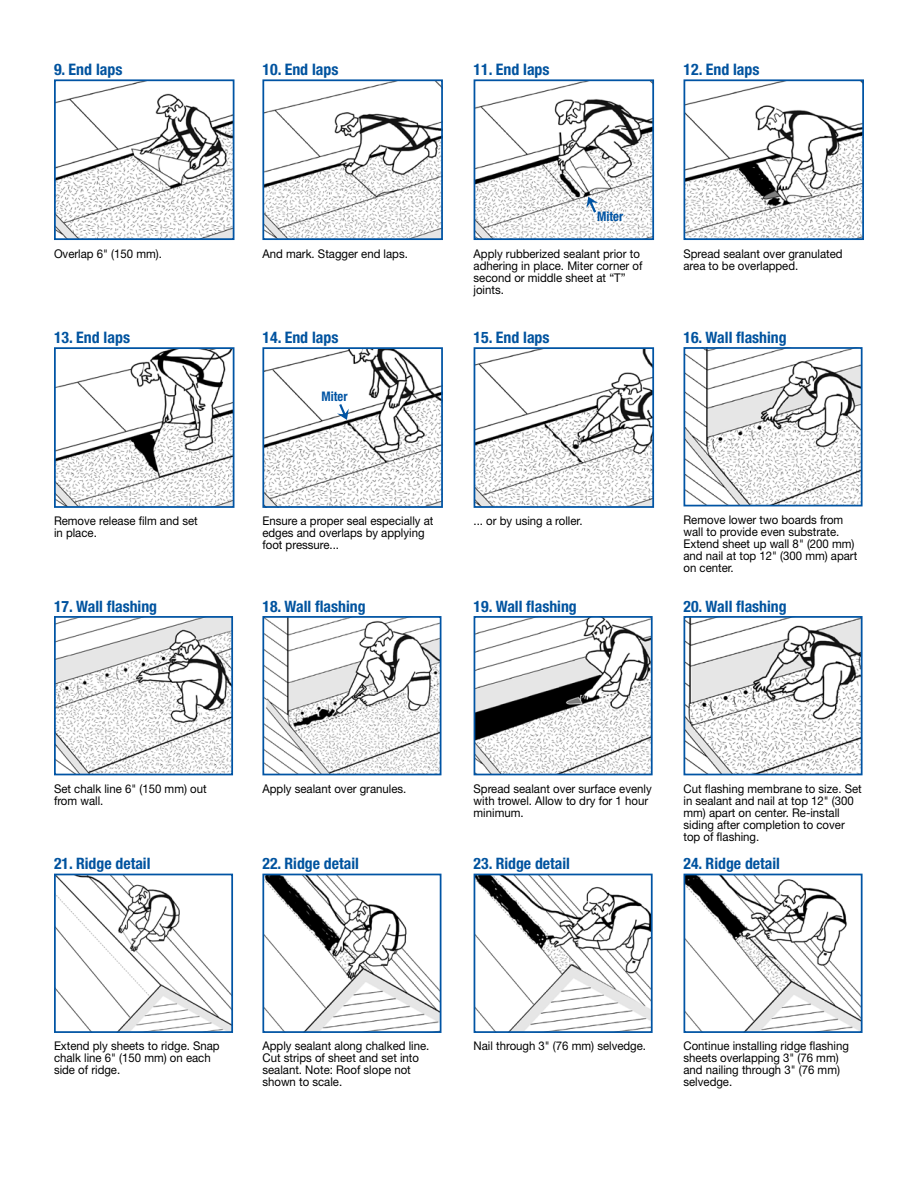
<style>
.page{position:relative;width:918px;height:1188px;background:#fff}
.page>*{position:absolute;margin:0;border:0;box-sizing:border-box;transform-origin:0 0}
.t1{font:700 condensed 15.9px "Helvetica Neue";color:#00539f}
.t2{font:700 condensed 15.75px "Helvetica Neue";color:#00539f}
.t3{font:700 condensed 13.2px "Helvetica Neue";color:#0054a4;scale:.95 1}
.t4{font:12px/12px "Helvetica Neue";color:#000;scale:.95 1}
</style>
<div class="page">
<img style="left:477px;top:350px;width:174px;height:155px">
<div style="left:474px;top:347px;width:180px;height:161px;border:2px solid #0054a4"></div>
<img style="left:57px;top:350px;width:174px;height:155px">
<div style="left:54px;top:347px;width:180px;height:161px;border:2px solid #0054a4"></div>
<img style="left:265px;top:350px;width:175px;height:155px">
<div style="left:262px;top:347px;width:181px;height:161px;border:2px solid #0054a4"></div>
<svg style="left:337px;top:404px;width:12px;height:16px"></svg>
<img style="left:57px;top:82px;width:174px;height:155px">
<div style="left:54px;top:79px;width:180px;height:161px;border:2px solid #0054a4"></div>
<img style="left:265px;top:82px;width:175px;height:155px">
<div style="left:262px;top:79px;width:181px;height:161px;border:2px solid #0054a4"></div>
<img style="left:687px;top:82px;width:174px;height:155px">
<div style="left:684px;top:79px;width:180px;height:161px;border:2px solid #0054a4"></div>
<img style="left:477px;top:82px;width:174px;height:155px">
<div style="left:474px;top:79px;width:180px;height:161px;border:2px solid #0054a4"></div>
<img style="left:687px;top:350px;width:173px;height:153px">
<div style="left:684px;top:347px;width:179px;height:159px;border:2px solid #0054a4"></div>
<img style="left:57px;top:619px;width:173px;height:153px">
<div style="left:54px;top:616px;width:179px;height:159px;border:2px solid #0054a4"></div>
<img style="left:265px;top:619px;width:173px;height:153px">
<div style="left:262px;top:616px;width:179px;height:159px;border:2px solid #0054a4"></div>
<img style="left:477px;top:619px;width:173px;height:153px">
<div style="left:474px;top:616px;width:179px;height:159px;border:2px solid #0054a4"></div>
<img style="left:687px;top:619px;width:173px;height:153px">
<div style="left:684px;top:616px;width:179px;height:159px;border:2px solid #0054a4"></div>
<img style="left:265px;top:877px;width:173px;height:153px">
<div style="left:262px;top:874px;width:179px;height:159px;border:2px solid #0054a4"></div>
<img style="left:477px;top:877px;width:173px;height:153px">
<div style="left:474px;top:874px;width:179px;height:159px;border:2px solid #0054a4"></div>
<img style="left:687px;top:877px;width:173px;height:153px">
<div style="left:684px;top:874px;width:179px;height:159px;border:2px solid #0054a4"></div>
<img style="left:57px;top:877px;width:173px;height:153px">
<div style="left:54px;top:874px;width:179px;height:159px;border:2px solid #0054a4"></div>
<svg style="left:586px;top:197px;width:12px;height:16px"></svg>
<h1 class="t1" style="left:54px;top:60px;width:70px">9. End laps</h1>
<h1 class="t1" style="left:262px;top:60px;width:78px">10. End laps</h1>
<h1 class="t1" style="left:474px;top:60px;width:78px">11. End laps</h1>
<h1 class="t1" style="left:684px;top:60px;width:78px">12. End laps</h1>
<p class="t3" style="left:597px;top:208px;width:29px">Miter</p>
<p class="t4" style="left:54px;top:247px;width:115px">Overlap 6" (150 mm).</p>
<p class="t4" style="left:262px;top:247px;width:155px">And mark. Stagger end laps.</p>
<p class="t4" style="left:474px;top:247px;width:179px">Apply rubberized sealant prior to adhering in place. Miter corner of second or middle sheet at “T” joints.</p>
<p class="t4" style="left:684px;top:247px;width:169px">Spread sealant over granulated area to be overlapped.</p>
<h1 class="t1" style="left:54px;top:328px;width:78px">13. End laps</h1>
<h1 class="t1" style="left:262px;top:328px;width:78px">14. End laps</h1>
<h1 class="t1" style="left:474px;top:328px;width:78px">15. End laps</h1>
<h2 class="t2" style="left:684px;top:328px;width:105px">16. Wall flashing</h2>
<p class="t3" style="left:322px;top:388px;width:29px">Miter</p>
<p class="t4" style="left:54px;top:515px;width:153px">Remove release film and set in place.</p>
<p class="t4" style="left:262px;top:515px;width:182px">Ensure a proper seal especially at edges and overlaps by applying foot pressure...</p>
<p class="t4" style="left:474px;top:515px;width:116px">... or by using a roller.</p>
<p class="t4" style="left:684px;top:513px;width:184px">Remove lower two boards from wall to provide even substrate.<br>Extend sheet up wall 8" (200 mm) and nail at top 12" (300 mm) apart on center.</p>
<h2 class="t2" style="left:54px;top:596px;width:105px">17. Wall flashing</h2>
<h2 class="t2" style="left:262px;top:596px;width:105px">18. Wall flashing</h2>
<h2 class="t2" style="left:474px;top:596px;width:105px">19. Wall flashing</h2>
<h2 class="t2" style="left:684px;top:596px;width:105px">20. Wall flashing</h2>
<p class="t4" style="left:54px;top:782px;width:162px">Set chalk line 6" (150 mm) out from wall.</p>
<h2 class="t2" style="left:54px;top:854px;width:98px">21. Ridge detail</h2>
<p class="t4" style="left:262px;top:782px;width:153px">Apply sealant over granules.</p>
<h2 class="t2" style="left:262px;top:854px;width:98px">22. Ridge detail</h2>
<p class="t4" style="left:474px;top:782px;width:189px">Spread sealant over surface evenly with trowel. Allow to dry for 1 hour minimum.</p>
<h2 class="t2" style="left:474px;top:854px;width:98px">23. Ridge detail</h2>
<p class="t4" style="left:684px;top:782px;width:189px">Cut flashing membrane to size. Set in sealant and nail at top 12" (300 mm) apart on center. Re-install siding after completion to cover top of flashing.</p>
<h2 class="t2" style="left:684px;top:854px;width:98px">24. Ridge detail</h2>
<p class="t4" style="left:54px;top:1040px;width:176px">Extend ply sheets to ridge. Snap chalk line 6" (150 mm) on each side of ridge.</p>
<p class="t4" style="left:262px;top:1040px;width:177px">Apply sealant along chalked line.<br>Cut strips of sheet and set into sealant. Note: Roof slope not shown to scale.</p>
<p class="t4" style="left:474px;top:1040px;width:183px">Nail through 3" (76 mm) selvedge.</p>
<p class="t4" style="left:684px;top:1040px;width:176px">Continue installing ridge flashing sheets overlapping 3" (76 mm) and nailing through 3" (76 mm) selvedge.</p>
</div>
